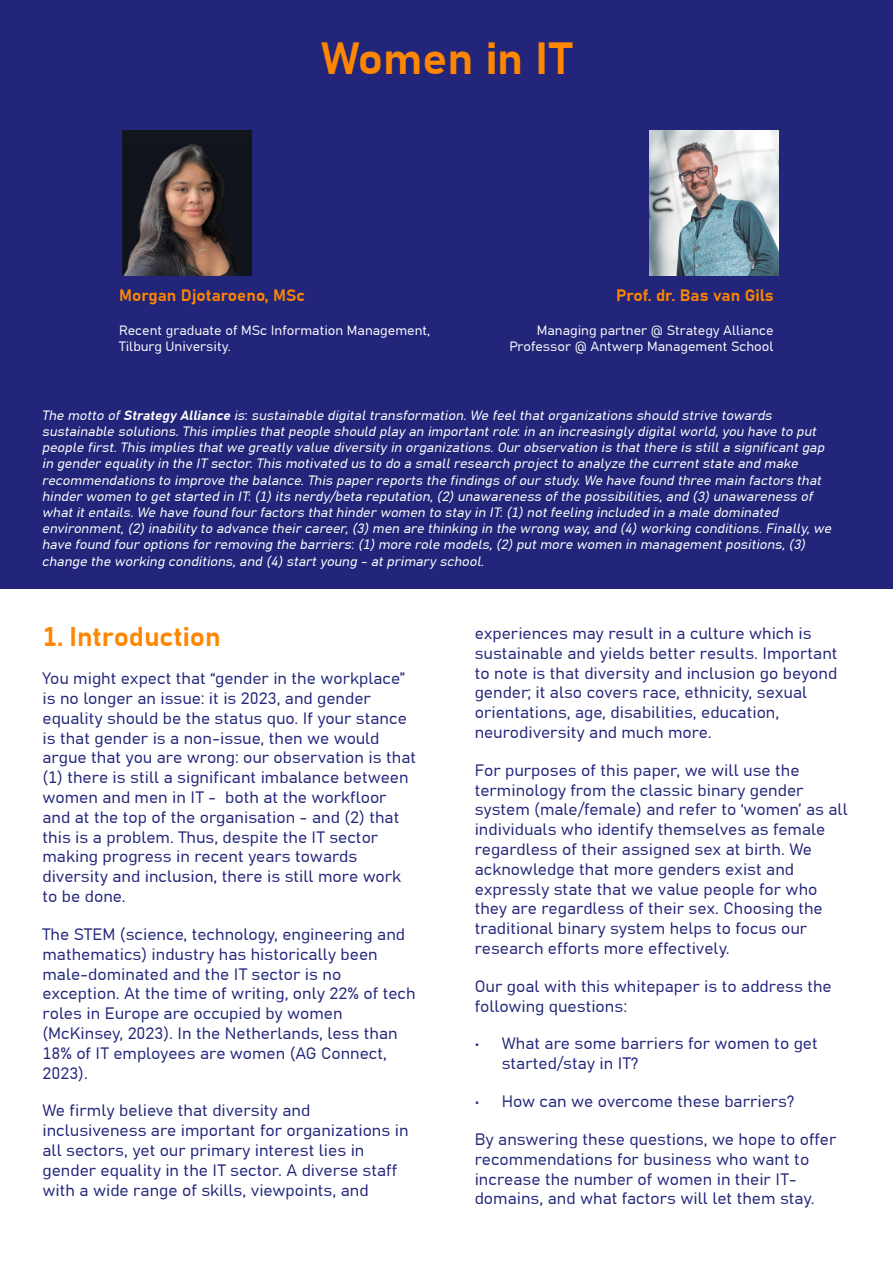
<style>
.page{position:relative;width:893px;height:1263px;background:#fff}
.page>*{position:absolute;margin:0;border:0;box-sizing:border-box;transform-origin:0 0}
.t1{font:700 45px "Grandview";color:#ff8600}
.t2{font:700 27px "Grandview";color:#ff8600}
.t3{font:16.5px/19.8px "Grandview";color:#22257a}
.t4{font:700 16.5px "Grandview";color:#ff8600}
.t5{font:italic 13.5px/16.2px "Grandview";color:#fff}
.t6{font:13.5px/16.2px "Grandview";color:#fff}
.s1{font-weight:700}
</style>
<div class="page">
<div style="left:0;top:0;width:893px;height:589px;background:#22257a"></div>
<img style="left:122px;top:131px;width:129px;height:144px">
<img style="left:650px;top:131px;width:128px;height:144px">
<h1 class="t1" style="left:321px;top:39px;width:252px">Women in IT</h1>
<p class="t4" style="left:119px;top:288px;width:188px">Morgan Djotaroeno, MSc</p>
<p class="t6" style="left:119px;top:323px;width:313px">Recent graduate of MSc Information Management,<br>Tilburg University.</p>
<p class="t4" style="left:616px;top:288px;width:159px">Prof. dr. Bas van Gils</p>
<p class="t6" style="left:509px;top:323px;width:266px;text-align:right">Managing partner @ Strategy Alliance<br>Professor @ Antwerp Management School</p>
<p class="t5" style="left:43px;top:408px;width:791px">The motto of <span class="s1">Strategy Alliance</span> is: sustainable digital transformation. We feel that organizations should strive towards sustainable solutions. This implies that people should play an important role: in an increasingly digital world, you have to put people first. This implies that we greatly value diversity in organizations. Our observation is that there is still a significant gap in gender equality in the IT sector. This motivated us to do a small research project to analyze the current state and make recommendations to improve the balance. This paper reports the findings of our study. We have found three main factors that hinder women to get started in IT: (1) its nerdy/beta reputation, (2) unawareness of the possibilities, and (3) unawareness of what it entails. We have found four factors that hinder women to stay in IT: (1) not feeling included in a male dominated environment, (2) inability to advance their career, (3) men are thinking in the wrong way, and (4) working conditions. Finally, we have found four options for removing the barriers: (1) more role models, (2) put more women in management positions, (3) change the working conditions, and (4) start young - at primary school.</p>
<h2 class="t2" style="left:43px;top:625px;width:180px">1. Introduction</h2>
<p class="t3" style="left:43px;top:669px;width:375px">You might expect that “gender in the workplace” is no longer an issue: it is 2023, and gender equality should be the status quo. If your stance is that gender is a non-issue, then we would argue that you are wrong: our observation is that (1) there is still a significant imbalance between women and men in IT - both at the workfloor and at the top of the organisation - and (2) that this is a problem. Thus, despite the IT sector making progress in recent years towards diversity and inclusion, there is still more work to be done.</p>
<p class="t3" style="left:43px;top:925px;width:375px">The STEM (science, technology, engineering and mathematics) industry has historically been male-dominated and the IT sector is no exception. At the time of writing, only 22% of tech roles in Europe are occupied by women (McKinsey, 2023). In the Netherlands, less than 18% of IT employees are women (AG Connect, 2023).</p>
<p class="t3" style="left:43px;top:1101px;width:368px">We firmly believe that diversity and inclusiveness are important for organizations in all sectors, yet our primary interest lies in gender equality in the IT sector. A diverse staff with a wide range of skills, viewpoints, and</p>
<p class="t3" style="left:475px;top:624px;width:364px">experiences may result in a culture which is sustainable and yields better results. Important to note is that diversity and inclusion go beyond gender; it also covers race, ethnicity, sexual orientations, age, disabilities, education, neurodiversity and much more.</p>
<p class="t3" style="left:475px;top:761px;width:375px">For purposes of this paper, we will use the terminology from the classic binary gender system (male/female) and refer to ‘women’ as all individuals who identify themselves as female regardless of their assigned sex at birth. We acknowledge that more genders exist and expressly state that we value people for who they are regardless of their sex. Choosing the traditional binary system helps to focus our research efforts more effectively.</p>
<p class="t3" style="left:475px;top:977px;width:359px">Our goal with this whitepaper is to address the following questions:</p>
<p class="t3" style="left:502px;top:1035px;width:318px;text-indent:-27px">• What are some barriers for women to get started/stay in IT?</p>
<p class="t3" style="left:475px;top:1092px;width:321px">• How can we overcome these barriers?</p>
<p class="t3" style="left:475px;top:1130px;width:363px">By answering these questions, we hope to offer recommendations for business who want to increase the number of women in their IT&shy;domains, and what factors will let them stay.</p>
</div>
